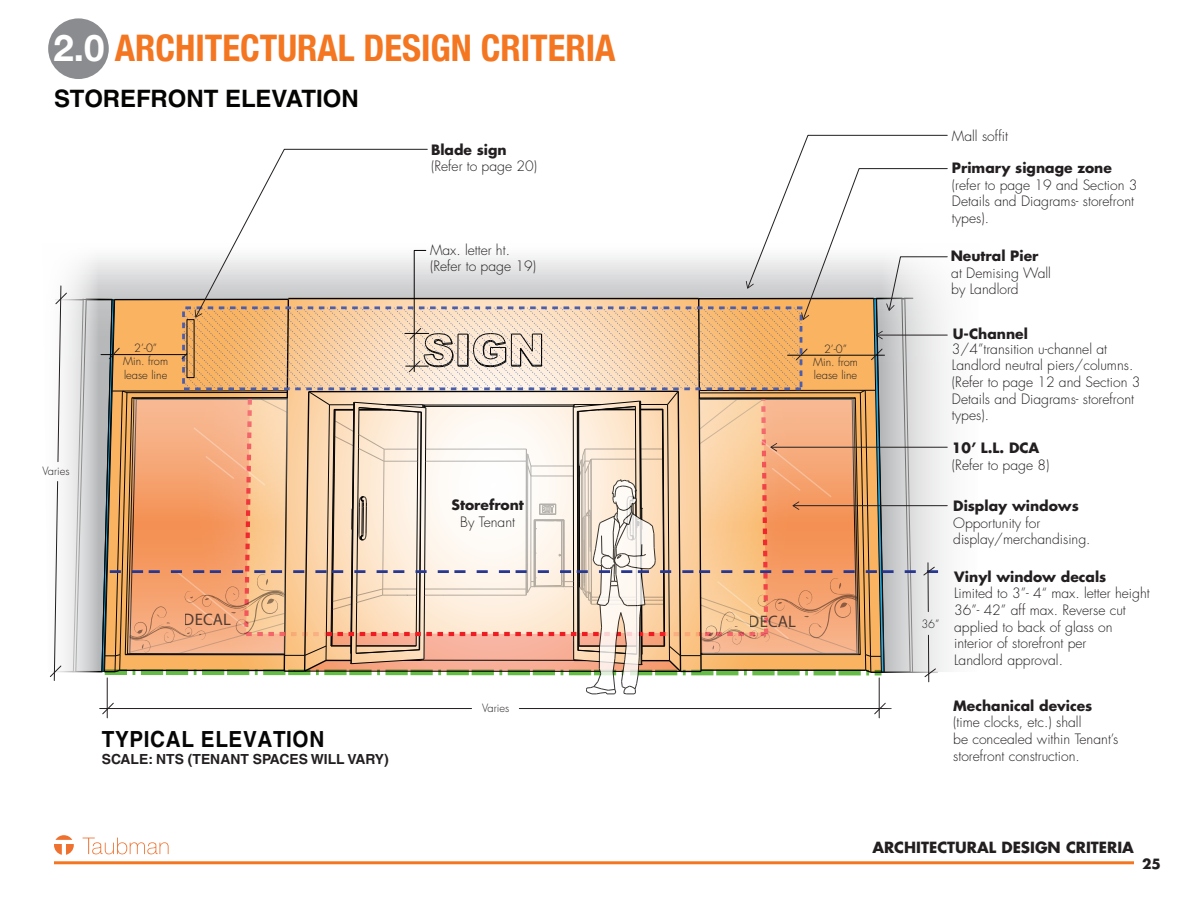
<style>
.page{position:relative;width:1188px;height:918px;background:#fff}
.page>*{position:absolute;margin:0;border:0;box-sizing:border-box;transform-origin:0 0}
.SECTION_TITLES{font:700 condensed 36.6px "Helvetica Neue";color:#f47621}
.t1{font:700 24px "Helvetica LT Std";letter-spacing:-.005em;color:#040503}
.t2{font:700 22.2px "Helvetica LT Std";letter-spacing:.03em;color:#050605;scale:.93 1}
.t3{font:16.65px "Myriad Pro";color:#231f20}
.t4{font:700 15px "Futura Std";color:#231f20}
.t5{font:300 13.95px/16.6px "Futura Std";color:#231f20}
.t6{font:700 13.95px "Futura Std";color:#231f20}
.t7{font:700 13.95px "Helvetica LT Std";color:#231f20}
.t8{font:700 13.8px "Futura Std";color:#231f20}
.t9{font:300 11.25px "Futura Std";color:#231f20}
.t10{font:300 11.1px/13.4px "Futura Std";color:#231f20;text-align:center}
.s1{font-stretch:normal;color:#fff}
</style>
<div class="page">
<hr style="left:54px;top:861px;width:1080px;height:3px;background:#f47621">
<svg style="left:83px;top:838px;width:86px;height:16px"></svg>
<svg style="left:54px;top:835px;width:20px;height:20px"></svg>
<div style="left:48px;top:18px;width:61px;height:61px;background:#8a8c8f;border-radius:50%"></div>
<hr style="left:100px;top:708px;width:372px;height:1px;background:#231f20">
<svg style="left:102px;top:702px;width:12px;height:13px"></svg>
<hr style="left:107px;top:678px;width:1px;height:40px;background:#231f20">
<svg style="left:874px;top:702px;width:7px;height:13px"></svg>
<hr style="left:879px;top:678px;width:1px;height:40px;background:#231f20">
<hr style="left:519px;top:708px;width:372px;height:1px;background:#231f20">
<div style="left:881px;top:219px;width:128px;height:525px;background:#fff"></div>
<svg style="left:50px;top:135px;width:898px;height:560px"></svg>
<hr style="left:928px;top:563px;width:1px;height:49px;background:#231f20">
<hr style="left:928px;top:635px;width:1px;height:47px;background:#231f20">
<p class="SECTION_TITLES" style="left:54px;top:26px;width:564px"><span class="s1">2.0</span> ARCHITECTURAL DESIGN CRITERIA</p>
<p class="t1" style="left:54px;top:84px;width:306px">STOREFRONT ELEVATION</p>
<p class="t6" style="left:431px;top:140px;width:77px">Blade sign</p>
<p class="t5" style="left:431px;top:158px;width:108px">(Refer to page 20)</p>
<p class="t5" style="left:430px;top:242px;width:108px">Max. letter ht. (Refer to page 19)</p>
<p class="t10" style="left:123px;top:342px;width:46px">2’-0”<br>Min. from lease line</p>
<p class="t10" style="left:813px;top:342px;width:46px">2’-0”<br>Min. from lease line</p>
<p class="t10" style="left:43px;top:464px;width:29px">Varies</p>
<p class="t6" style="left:452px;top:496px;width:74px">Storefront</p>
<p class="t5" style="left:460px;top:514px;width:56px">By Tenant</p>
<p class="t3" style="left:184px;top:609px;width:49px">DECAL</p>
<p class="t3" style="left:749px;top:611px;width:49px">DECAL</p>
<h3 class="t2" style="left:102px;top:726px;width:241px">TYPICAL ELEVATION</h3>
<p class="t7" style="left:102px;top:750px;width:289px">SCALE: NTS (TENANT SPACES WILL VARY)</p>
<p class="t10" style="left:482px;top:702px;width:29px">Varies</p>
<p class="t9" style="left:921px;top:617px;width:20px">36”</p>
<p class="t5" style="left:952px;top:128px;width:58px">Mall soffit</p>
<p class="t6" style="left:952px;top:158px;width:161px">Primary signage zone</p>
<p class="t5" style="left:952px;top:177px;width:187px">(refer to page 19 and Section 3<br>Details and Diagrams- storefront types).</p>
<p class="t6" style="left:951px;top:246px;width:89px">Neutral Pier</p>
<p class="t5" style="left:951px;top:265px;width:101px">at Demising Wall by Landlord</p>
<p class="t6" style="left:953px;top:325px;width:77px">U-Channel</p>
<p class="t5" style="left:952px;top:341px;width:190px">3/4”transition u-channel at<br>Landlord neutral piers/columns. (Refer to page 12 and Section 3<br>Details and Diagrams- storefront types).</p>
<p class="t6" style="left:952px;top:439px;width:89px">10’ L.L. DCA</p>
<p class="t5" style="left:952px;top:457px;width:99px">(Refer to page 8)</p>
<p class="t6" style="left:953px;top:497px;width:127px">Display windows</p>
<p class="t5" style="left:953px;top:515px;width:139px">Opportunity for display/merchandising.</p>
<p class="t6" style="left:954px;top:567px;width:154px">Vinyl window decals</p>
<p class="t5" style="left:954px;top:585px;width:197px">Limited to 3”- 4“ max. letter height<br>36”- 42” aff max. Reverse cut applied to back of glass on interior of storefront per<br>Landlord approval.</p>
<p class="t6" style="left:953px;top:696px;width:141px">Mechanical devices</p>
<p class="t5" style="left:953px;top:714px;width:167px">(time clocks, etc.) shall<br>be concealed within Tenant’s storefront construction.</p>
<p class="t4" style="left:872px;top:838px;width:263px">ARCHITECTURAL DESIGN CRITERIA</p>
<p class="t8" style="left:1142px;top:854px;width:20px">25</p>
</div>
